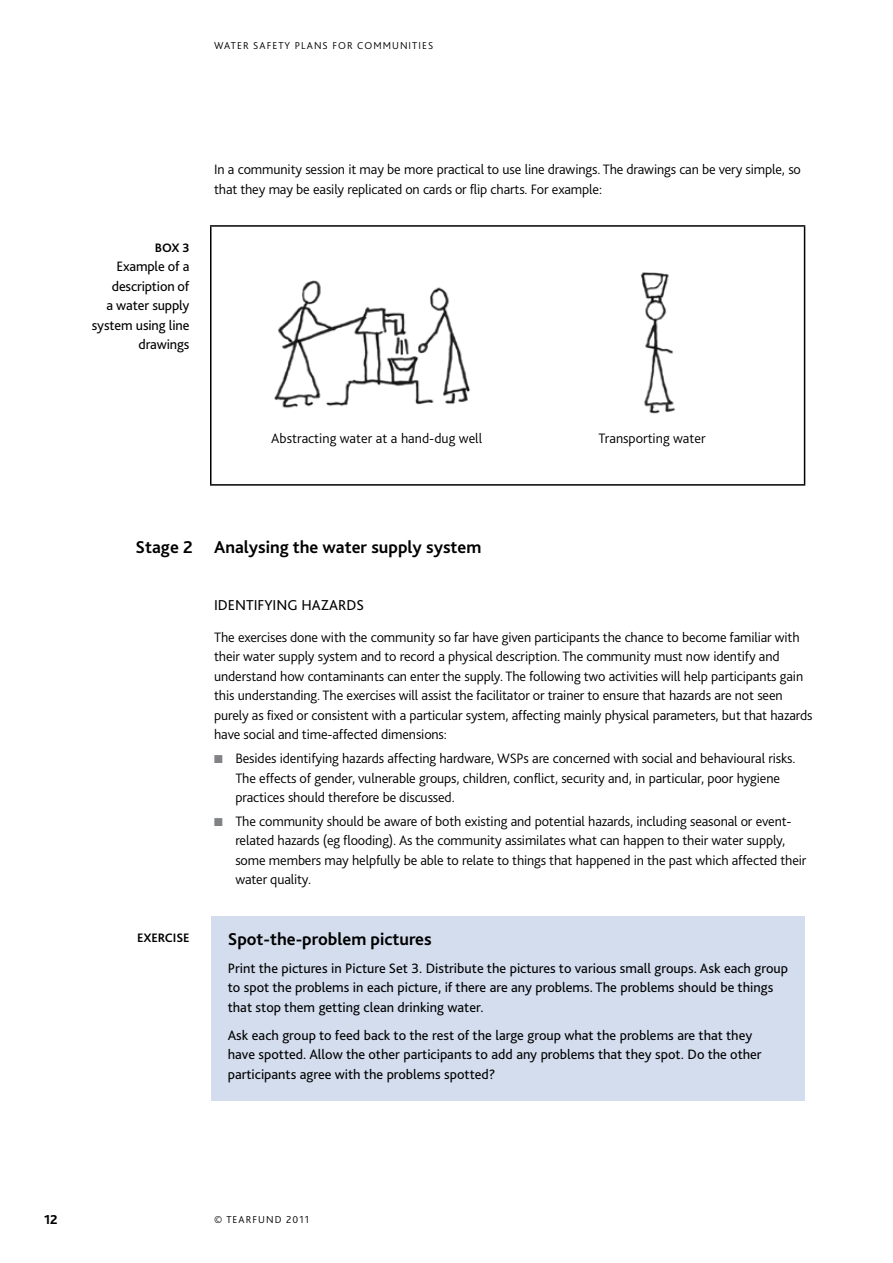
<style>
.page{position:relative;width:893px;height:1263px;background:#fff}
.page>*{position:absolute;margin:0;border:0;box-sizing:border-box;transform-origin:0 0}
.t1{font:700 18px "Bliss 2";color:#000}
.t2{font:15px "Bliss 2";color:#000}
.t3{font:300 14.25px/19.5px "Bliss 2";letter-spacing:-.01em;color:#000}
.t4{font:14.25px/19.5px "Bliss 2";color:#000}
.t5{font:800 13.5px "Bliss Pro";color:#000}
.t6{font:700 12.9px "Bliss 2";letter-spacing:-.01em;color:#000}
.t7{font:300 10.5px "Bliss 2";letter-spacing:.1em;color:#000}
.s1{color:#808285}
</style>
<div class="page">
<hr style="left:210px;top:225px;width:595px;height:2px;background:#000">
<hr style="left:210px;top:227px;width:1px;height:257px;background:#000">
<hr style="left:804px;top:227px;width:1px;height:257px;background:#000">
<hr style="left:210px;top:484px;width:595px;height:2px;background:#000">
<div style="left:211px;top:916px;width:594px;height:184px;background:#d3ddee"></div>
<img style="left:274px;top:280px;width:197px;height:128px">
<img style="left:641px;top:272px;width:34px;height:142px">
<p class="t7" style="left:214px;top:39px;width:220px">Water Safety Plans for communities</p>
<p class="t6" style="left:155px;top:239px;width:36px">Box 3</p>
<p class="t4" style="left:92px;top:256px;width:99px;text-align:right">Example of a description of<br>a water supply system using line drawings</p>
<p class="t3" style="left:214px;top:159px;width:588px">In a community session it may be more practical to use line drawings. The drawings can be very simple, so that they may be easily replicated on cards or flip charts. For example:</p>
<p class="t3" style="left:271px;top:428px;width:212px">Abstracting water at a hand-dug well</p>
<p class="t3" style="left:598px;top:428px;width:109px">Transporting water</p>
<p class="t1" style="left:136px;top:536px;width:347px">Stage 2 Analysing the water supply system</p>
<p class="t2" style="left:214px;top:595px;width:150px">Identi fyi ng hazards</p>
<p class="t3" style="left:214px;top:627px;width:600px">The exercises done with the community so far have given participants the chance to become familiar with their water supply system and to record a physical description. The community must now identify and understand how contaminants can enter the supply. The following two activities will help participants gain this understanding. The exercises will assist the facilitator or trainer to ensure that hazards are not seen purely as fixed or consistent with a particular system, affecting mainly physical parameters, but that hazards have social and time-affected dimensions:</p>
<p class="t3" style="left:235px;top:748px;width:562px;text-indent:-21px"><span class="s1">■</span> Besides identifying hazards affecting hardware, WSPs are concerned with social and behavioural risks.<br>The effects of gender, vulnerable groups, children, conflict, security and, in particular, poor hygiene practices should therefore be discussed.</p>
<p class="t3" style="left:235px;top:811px;width:573px;text-indent:-21px"><span class="s1">■</span> The community should be aware of both existing and potential hazards, including seasonal or event&shy;related hazards (eg flooding). As the community assimilates what can happen to their water supply, some members may helpfully be able to relate to things that happened in the past which affected their water quality.</p>
<p class="t6" style="left:137px;top:929px;width:22px">Exercise</p>
<p class="t1" style="left:228px;top:928px;width:205px">Spot-the-problem pictures</p>
<p class="t4" style="left:228px;top:958px;width:562px">Print the pictures in Picture Set 3. Distribute the pictures to various small groups. Ask each group to spot the problems in each picture, if there are any problems. The problems should be things that stop them getting clean drinking water.</p>
<p class="t4" style="left:228px;top:1025px;width:535px">Ask each group to feed back to the rest of the large group what the problems are that they have spotted. Allow the other participants to add any problems that they spot. Do the other participants agree with the problems spotted?</p>
<p class="t5" style="left:44px;top:1211px;width:15px">12</p>
<p class="t7" style="left:214px;top:1213px;width:96px">© Tearfund 2011</p>
</div>
